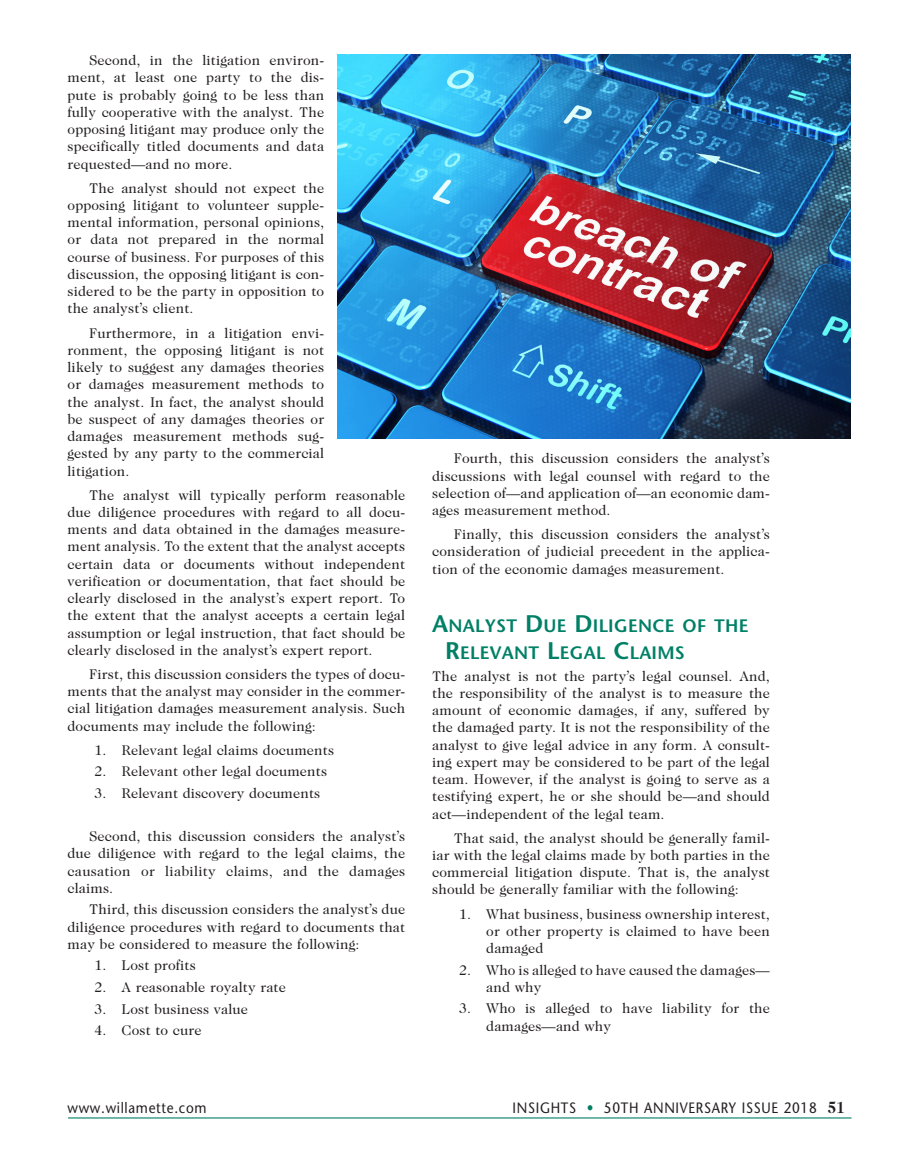
<style>
.page{position:relative;width:905px;height:1175px;background:#fff}
.page>*{position:absolute;margin:0;border:0;box-sizing:border-box;transform-origin:0 0}
.Sub_Heads_Stone{font:600 18px/27px "Stone Sans";letter-spacing:.015em;color:#008066}
.t1{font:15px "Stone Sans";letter-spacing:.05em;color:#231f20;scale:.9 1}
.body{font:14.25px/17.2px "Caslon Two Twenty Four";letter-spacing:.01em;color:#231f20;text-align:justify}
.body__Intro_Paragr{font:14.25px/17.2px "Caslon Two Twenty Four";letter-spacing:.01em;color:#231f20;text-align:justify}
.body_w_bullets{font:14.25px/17.2px "Caslon Two Twenty Four";letter-spacing:.01em;color:#231f20}
.s1{font-size:24px}
.s2{color:#008066}
.s3{font-family:"Caslon Two Twenty Four";font-weight:700;font-size:16.5px}
</style>
<div class="page">
<hr style="left:68px;top:1117px;width:783px;height:1px;background:#008066">
<img style="left:338px;top:54px;width:512px;height:385px">
<p class="body" style="left:68px;top:52px;width:258px;text-indent:22px">Second, in the litigation environ&shy;ment, at least one party to the dis&shy;pute is probably going to be less than fully cooperative with the analyst. The opposing litigant may produce only the specifically titled documents and data requested—and no more.</p>
<p class="body" style="left:68px;top:179px;width:258px;text-indent:22px">The analyst should not expect the opposing litigant to volunteer supple&shy;mental information, personal opinions, or data not prepared in the normal course of business. For purposes of this discussion, the opposing litigant is con&shy;sidered to be the party in opposition to the analyst’s client.</p>
<p class="body" style="left:68px;top:324px;width:258px;text-indent:22px">Furthermore, in a litigation envi&shy;ronment, the opposing litigant is not likely to suggest any damages theories or damages measurement methods to the analyst. In fact, the analyst should be suspect of any damages theories or damages measurement methods sug&shy;gested by any party to the commercial litigation.</p>
<p class="body" style="left:68px;top:486px;width:339px;text-indent:22px">The analyst will typically perform reasonable due diligence procedures with regard to all docu&shy;ments and data obtained in the damages measure&shy;ment analysis. To the extent that the analyst accepts certain data or documents without independent verification or documentation, that fact should be clearly disclosed in the analyst’s expert report. To the extent that the analyst accepts a certain legal assumption or legal instruction, that fact should be clearly disclosed in the analyst’s expert report.</p>
<p class="body" style="left:68px;top:665px;width:339px;text-indent:22px">First, this discussion considers the types of docu&shy;ments that the analyst may consider in the commer&shy;cial litigation damages measurement analysis. Such documents may include the following:</p>
<p class="body_w_bullets" style="left:94px;top:741px;width:241px">1. Relevant legal claims documents</p>
<p class="body_w_bullets" style="left:94px;top:762px;width:234px">2. Relevant other legal documents</p>
<p class="body_w_bullets" style="left:94px;top:784px;width:227px">3. Relevant discovery documents</p>
<p class="body" style="left:68px;top:827px;width:339px;text-indent:22px">Second, this discussion considers the analyst’s due diligence with regard to the legal claims, the causation or liability claims, and the damages claims.</p>
<p class="body" style="left:68px;top:900px;width:339px;text-indent:22px">Third, this discussion considers the analyst’s due diligence procedures with regard to documents that may be considered to measure the following:</p>
<p class="body_w_bullets" style="left:94px;top:956px;width:103px">1. Lost profits</p>
<p class="body_w_bullets" style="left:94px;top:978px;width:193px">2. A reasonable royalty rate</p>
<p class="body_w_bullets" style="left:94px;top:1000px;width:155px">3. Lost business value</p>
<p class="body_w_bullets" style="left:94px;top:1021px;width:108px">4. Cost to cure</p>
<p class="body" style="left:432px;top:450px;width:339px;text-indent:22px">Fourth, this discussion considers the analyst’s discussions with legal counsel with regard to the selection of—and application of—an economic dam&shy;ages measurement method.</p>
<p class="body" style="left:432px;top:525px;width:339px;text-indent:22px">Finally, this discussion considers the analyst’s consideration of judicial precedent in the applica&shy;tion of the economic damages measurement.</p>
<p class="Sub_Heads_Stone" style="left:445px;top:612px;width:305px;text-indent:-13px"><span class="s1">A</span>NALYST <span class="s1">D</span>UE <span class="s1">D</span>ILIGENCE OF THE<br><span class="s1">R</span>ELEVANT <span class="s1">L</span>EGAL <span class="s1">C</span>LAIMS</p>
<p class="body__Intro_Paragr" style="left:432px;top:667px;width:339px">The analyst is not the party’s legal counsel. And, the responsibility of the analyst is to measure the amount of economic damages, if any, suffered by the damaged party. It is not the responsibility of the analyst to give legal advice in any form. A consult&shy;ing expert may be considered to be part of the legal team. However, if the analyst is going to serve as a testifying expert, he or she should be—and should act—independent of the legal team.</p>
<p class="body" style="left:432px;top:829px;width:339px;text-indent:22px">That said, the analyst should be generally famil&shy;iar with the legal claims made by both parties in the commercial litigation dispute. That is, the analyst should be generally familiar with the following:</p>
<p class="body_w_bullets" style="left:486px;top:905px;width:285px;text-align:justify;text-indent:-27px">1. What business, business ownership interest, or other property is claimed to have been damaged</p>
<p class="body_w_bullets" style="left:486px;top:961px;width:285px;text-indent:-27px">2. Who is alleged to have caused the damages— and why</p>
<p class="body_w_bullets" style="left:486px;top:999px;width:285px;text-indent:-27px">3. Who is alleged to have liability for the damages—and why</p>
<p class="t1" style="left:68px;top:1098px;width:156px">www.willamette. com</p>
<p class="t1" style="left:512px;top:1098px;width:371px">INSIGHTS <span class="s2">•</span> 50TH ANNIVERSARY ISSUE 2018 <span class="s3">51</span></p>
</div>
